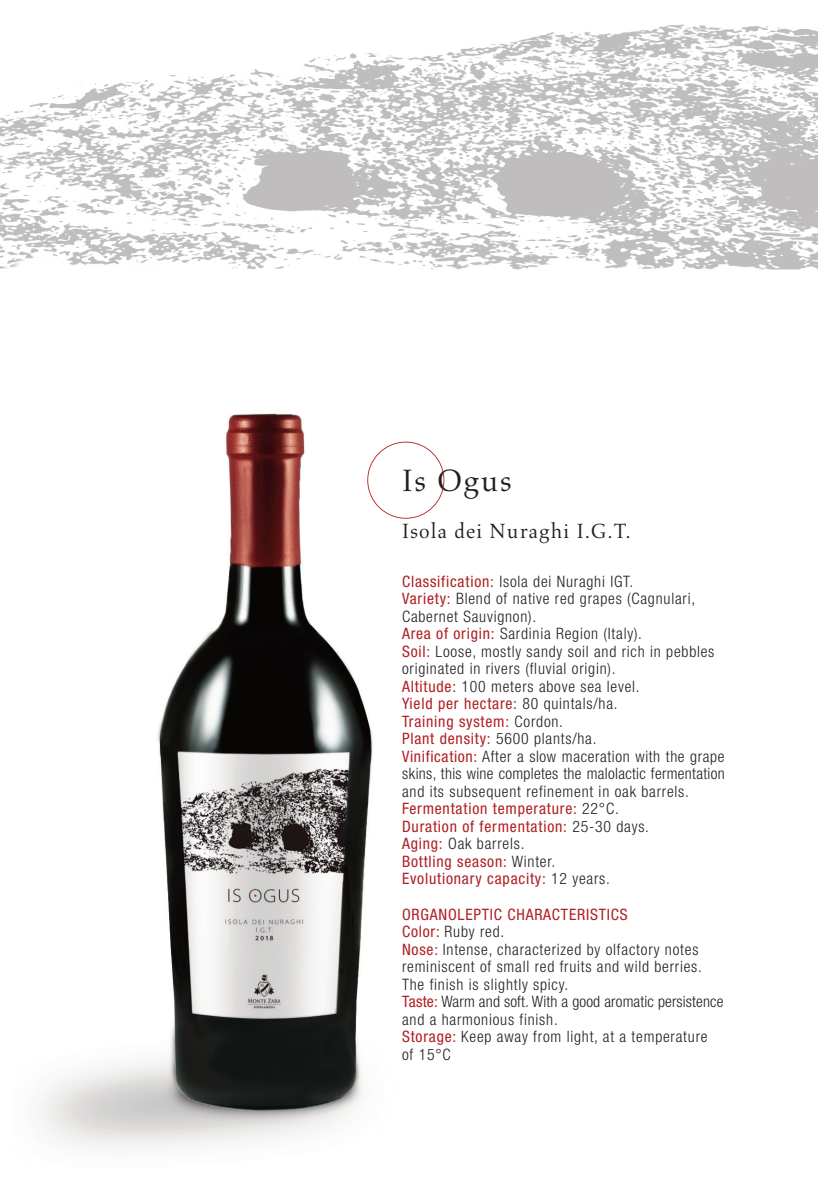
<style>
.page{position:relative;width:819px;height:1191px;background:#fff}
.page>*{position:absolute;margin:0;border:0;box-sizing:border-box;transform-origin:0 0}
.t1{font:31.5px "Aldus";letter-spacing:.05em;color:#231f20}
.t2{font:21px "Aldus";letter-spacing:.05em;color:#231f20}
.t3{font:300 condensed 15.75px/17.5px "Helvetica Neue";letter-spacing:.05em;color:#231f20}
.s1{font-weight:400;color:#b01f23}
</style>
<div class="page">
<img style="left:35px;top:413px;width:364px;height:739px">
<img style="left:0;top:24px;width:817px;height:246px">
<div style="left:367px;top:442px;width:77px;height:77px;border:2px solid #b01f23;border-radius:50%"></div>
<h1 class="t1" style="left:402px;top:462px;width:112px">Is Ogus</h1>
<h2 class="t2" style="left:402px;top:519px;width:230px">Isola dei Nuraghi I.G.T.</h2>
<p class="t3" style="left:402px;top:572px;width:324px"><span class="s1">Classification:</span> Isola dei Nuraghi IGT.<br><span class="s1">Variety:</span> Blend of native red grapes (Cagnulari, Cabernet Sauvignon).<br><span class="s1">Area of origin:</span> Sardinia Region (Italy).<br><span class="s1">Soil:</span> Loose, mostly sandy soil and rich in pebbles originated in rivers (fluvial origin).<br><span class="s1">Altitude:</span> 100 meters above sea level.<br><span class="s1">Yield per hectare:</span> 80 quintals/ha.<br><span class="s1">Training system:</span> Cordon.<br><span class="s1">Plant density:</span> 5600 plants/ha.<br><span class="s1">Vinification:</span> After a slow maceration with the grape skins, this wine completes the malolactic fermentation and its subsequent refinement in oak barrels.<br><span class="s1">Fermentation temperature:</span> 22°C.<br><span class="s1">Duration of fermentation:</span> 25-30 days.<br><span class="s1">Aging:</span> Oak barrels.<br><span class="s1">Bottling season:</span> Winter.<br><span class="s1">Evolutionary capacity:</span> 12 years.</p>
<p class="t3" style="left:402px;top:905px;width:323px"><span class="s1">ORGANOLEPTIC CHARACTERISTICS<br>Color:</span> Ruby red.<br><span class="s1">Nose:</span> Intense, characterized by olfactory notes reminiscent of small red fruits and wild berries.<br>The finish is slightly spicy.<br><span class="s1">Taste:</span> Warm and soft. With a good aromatic persistence and a harmonious finish.<br><span class="s1">Storage:</span> Keep away from light, at a temperature<br>of 15°C</p>
</div>
